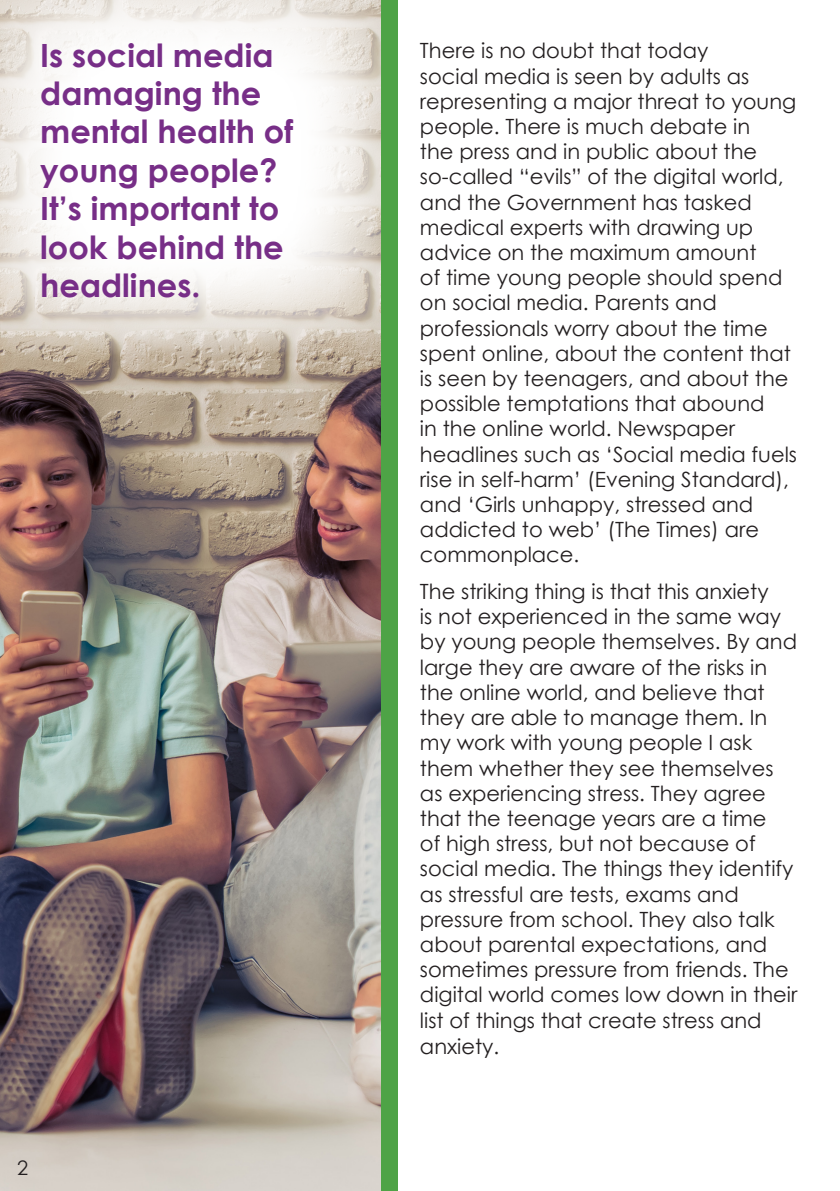
<style>
.page{position:relative;width:840px;height:1191px;background:#fff}
.page>*{position:absolute;margin:0;border:0;box-sizing:border-box;transform-origin:0 0}
.t1{font:700 32px/38.4px "Century Gothic";color:#772e87}
.t2{font:21px/25.2px "Century Gothic";color:#231f20}
.t3{font:20px "Century Gothic";color:#231f20}
</style>
<div class="page">
<img style="left:0;top:354px;width:381px;height:837px">
<svg style="left:0;top:0;width:381px;height:354px"></svg>
<div style="left:381px;top:0;width:16px;height:1191px;background:#4ea346"></div>
<p class="t1" style="left:40px;top:34px;width:254px">Is social media damaging the mental health of young people?<br>It’s important to look behind the headlines.</p>
<p class="t3" style="left:17px;top:1153px;width:13px">2</p>
<p class="t2" style="left:420px;top:38px;width:378px">There is no doubt that today<br>social media is seen by adults as representing a major threat to young people. There is much debate in<br>the press and in public about the so-called “evils” of the digital world, and the Government has tasked medical experts with drawing up advice on the maximum amount<br>of time young people should spend on social media. Parents and professionals worry about the time spent online, about the content that is seen by teenagers, and about the possible temptations that abound<br>in the online world. Newspaper headlines such as ‘Social media fuels rise in self-harm’ (Evening Standard), and ‘Girls unhappy, stressed and addicted to web’ (The Times) are commonplace.</p>
<p class="t2" style="left:420px;top:578px;width:379px">The striking thing is that this anxiety<br>is not experienced in the same way by young people themselves. By and large they are aware of the risks in the online world, and believe that they are able to manage them. In my work with young people I ask them whether they see themselves as experiencing stress. They agree that the teenage years are a time<br>of high stress, but not because of social media. The things they identify as stressful are tests, exams and pressure from school. They also talk about parental expectations, and sometimes pressure from friends. The digital world comes low down in their list of things that create stress and anxiety.</p>
</div>
